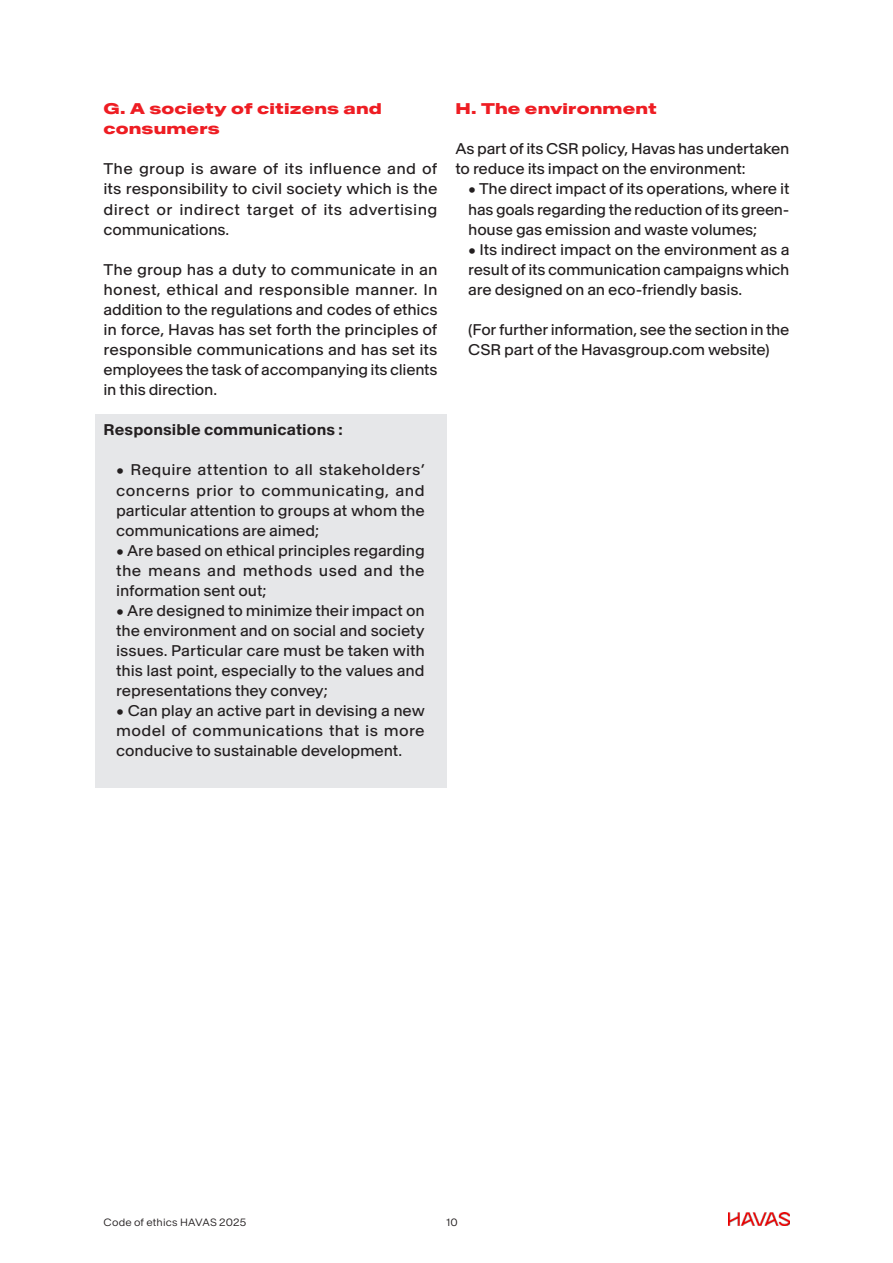
<style>
.page{position:relative;width:893px;height:1263px;background:#fff}
.page>*{position:absolute;margin:0;border:0;box-sizing:border-box;transform-origin:0 0}
.t1{font:15.3px/20.1px "Baikal";letter-spacing:-.01em;color:#231f20;text-align:justify}
.t2{font:800 expanded 15.3px/20.1px "Baikal";letter-spacing:.01em;color:#ee1d23}
.t3{font:600 15.3px "Baikal";letter-spacing:.005em;color:#231f20}
.t4{font:300 10.5px "Baikal";letter-spacing:.015em;color:#231f20}
</style>
<div class="page">
<img style="left:729px;top:1213px;width:60px;height:12px">
<div style="left:95px;top:414px;width:351px;height:33px;background:#e6e7e9"></div>
<div style="left:95px;top:434px;width:351px;height:33px;background:#e6e7e9"></div>
<div style="left:95px;top:454px;width:351px;height:93px;background:#e6e7e9"></div>
<div style="left:95px;top:534px;width:351px;height:73px;background:#e6e7e9"></div>
<div style="left:95px;top:594px;width:351px;height:113px;background:#e6e7e9"></div>
<div style="left:95px;top:695px;width:351px;height:73px;background:#e6e7e9"></div>
<div style="left:95px;top:755px;width:351px;height:33px;background:#e6e7e9"></div>
<p class="t2" style="left:103px;top:100px;width:280px">G. A society of citizens and consumers</p>
<p class="t1" style="left:103px;top:160px;width:335px">The group is aware of its influence and of its responsibility to civil society which is the direct or indirect target of its advertising communications.</p>
<p class="t1" style="left:103px;top:260px;width:335px">The group has a duty to communicate in an honest, ethical and responsible manner. In addition to the regulations and codes of ethics in force, Havas has set forth the principles of responsible communications and has set its employees the task of accompanying its clients in this direction.</p>
<p class="t3" style="left:103px;top:424px;width:241px">Responsible communications :</p>
<p class="t1" style="left:116px;top:461px;width:310px">• Require attention to all stakeholders’ concerns prior to communicating, and particular attention to groups at whom the communications are aimed;</p>
<p class="t1" style="left:116px;top:541px;width:310px">• Are based on ethical principles regarding the means and methods used and the information sent out;</p>
<p class="t1" style="left:116px;top:601px;width:310px">• Are designed to minimize their impact on the environment and on social and society issues. Particular care must be taken with this last point, especially to the values and representations they convey;</p>
<p class="t1" style="left:116px;top:702px;width:310px">• Can play an active part in devising a new model of communications that is more conducive to sustainable development.</p>
<p class="t2" style="left:455px;top:100px;width:203px">H. The environment</p>
<p class="t1" style="left:455px;top:140px;width:336px">As part of its CSR policy, Havas has undertaken to reduce its impact on the environment:</p>
<p class="t1" style="left:468px;top:180px;width:323px">• The direct impact of its operations, where it has goals regarding the reduction of its green&shy;house gas emission and waste volumes;</p>
<p class="t1" style="left:468px;top:240px;width:323px">• Its indirect impact on the environment as a result of its communication campaigns which are designed on an eco-friendly basis.</p>
<p class="t1" style="left:468px;top:320px;width:323px">(For further information, see the section in the<br>CSR part of the Havasgroup.com website)</p>
<p class="t4" style="left:103px;top:1218px;width:144px">Code of ethics HAVAS 2025</p>
<p class="t4" style="left:446px;top:1218px;width:13px">10</p>
</div>
